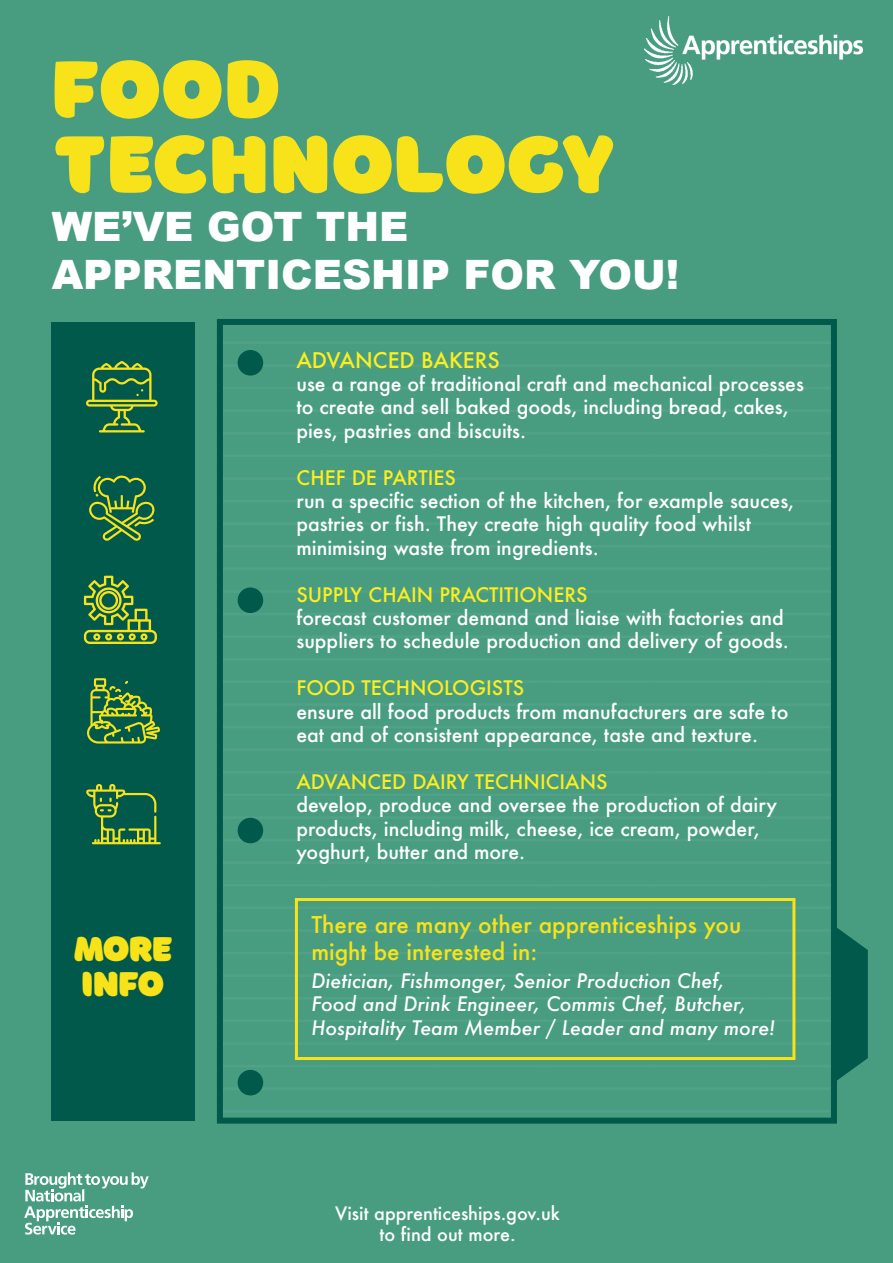
<style>
.page{position:relative;width:893px;height:1263px;background:#489d81}
.page>*{position:absolute;margin:0;border:0;box-sizing:border-box;transform-origin:0 0}
.t1{font:84px/75px "Borsok";color:#f8e31a}
.t2{font:900 40.5px/48.6px "Arial";color:#fff}
.t3{font:36px/34.5px "Borsok";letter-spacing:-.025em;color:#f8e31a}
.t4{font:500 22.5px/27px "Futura";color:#f8e31a}
.t5{font:500 21px "Futura";color:#fdee1f}
.t6{font:500 19.5px/23.4px "Futura";color:#fff}
.t7{font:italic 500 19.5px/23.4px "Futura";color:#fff}
.t8{font:500 19.5px "Futura";color:#fdee1f}
.t9{font:500 18px/21.6px "Futura";color:#fff;text-align:center}
</style>
<div class="page">
<svg style="left:24px;top:1172px;width:125px;height:62px"></svg>
<img style="left:644px;top:17px;width:218px;height:67px">
<div style="left:217px;top:319px;width:620px;height:805px;border:6px solid #00594b"></div>
<div style="left:52px;top:322px;width:143px;height:799px;background:#00594b"></div>
<div style="left:238px;top:350px;width:25px;height:26px;background:#00594b;border-radius:50%"></div>
<div style="left:238px;top:587px;width:25px;height:26px;background:#00594b;border-radius:50%"></div>
<div style="left:238px;top:818px;width:25px;height:25px;background:#00594b;border-radius:50%"></div>
<div style="left:238px;top:1070px;width:25px;height:25px;background:#00594b;border-radius:50%"></div>
<svg style="left:834px;top:925px;width:34px;height:158px"></svg>
<div style="left:295px;top:898px;width:500px;height:162px;border:3px solid #f8e31a"></div>
<svg style="left:86px;top:784px;width:75px;height:60px"></svg>
<svg style="left:87px;top:678px;width:73px;height:65px"></svg>
<svg style="left:84px;top:576px;width:73px;height:68px"></svg>
<svg style="left:89px;top:475px;width:66px;height:66px"></svg>
<svg style="left:86px;top:361px;width:72px;height:71px"></svg>
<h1 class="t1" style="left:52px;top:46px;width:564px">FOOD<br>TECHNOLOGY</h1>
<h2 class="t2" style="left:52px;top:201px;width:629px">WE’VE GOT THE<br>APPRENTICESHIP FOR YOU!</h2>
<h3 class="t3" style="left:74px;top:929px;width:100px">MORE<br>INFO</h3>
<p class="t5" style="left:296px;top:345px;width:205px">ADVANCED BAKERS</p>
<p class="t6" style="left:296px;top:372px;width:509px">use a range of traditional craft and mechanical processes to create and sell baked goods, including bread, cakes, pies, pastries and biscuits.</p>
<p class="t8" style="left:296px;top:464px;width:161px">CHEF DE PARTIES</p>
<p class="t6" style="left:296px;top:489px;width:499px">run a specific section of the kitchen, for example sauces, pastries or fish. They create high quality food whilst minimising waste from ingredients.</p>
<p class="t8" style="left:296px;top:581px;width:293px">SUPPLY CHAIN PRACTITIONERS</p>
<p class="t6" style="left:296px;top:606px;width:494px">forecast customer demand and liaise with factories and suppliers to schedule production and delivery of goods.</p>
<p class="t8" style="left:296px;top:675px;width:229px">FOOD TECHNOLOGISTS</p>
<p class="t6" style="left:296px;top:699px;width:494px">ensure all food products from manufacturers are safe to eat and of consistent appearance, taste and texture.</p>
<p class="t8" style="left:296px;top:768px;width:313px">ADVANCED DAIRY TECHNICIANS</p>
<p class="t6" style="left:296px;top:793px;width:482px">develop, produce and oversee the production of dairy products, including milk, cheese, ice cream, powder, yoghurt, butter and more.</p>
<p class="t4" style="left:311px;top:911px;width:431px">There are many other apprenticeships you might be interested in:</p>
<p class="t7" style="left:311px;top:969px;width:465px">Dietician, Fishmonger, Senior Production Chef,<br>Food and Drink Engineer, Commis Chef, Butcher,<br>Hospitality Team Member / Leader and many more!</p>
<p class="t9" style="left:335px;top:1202px;width:226px">Visit apprenticeships.gov.uk to find out more.</p>
</div>
